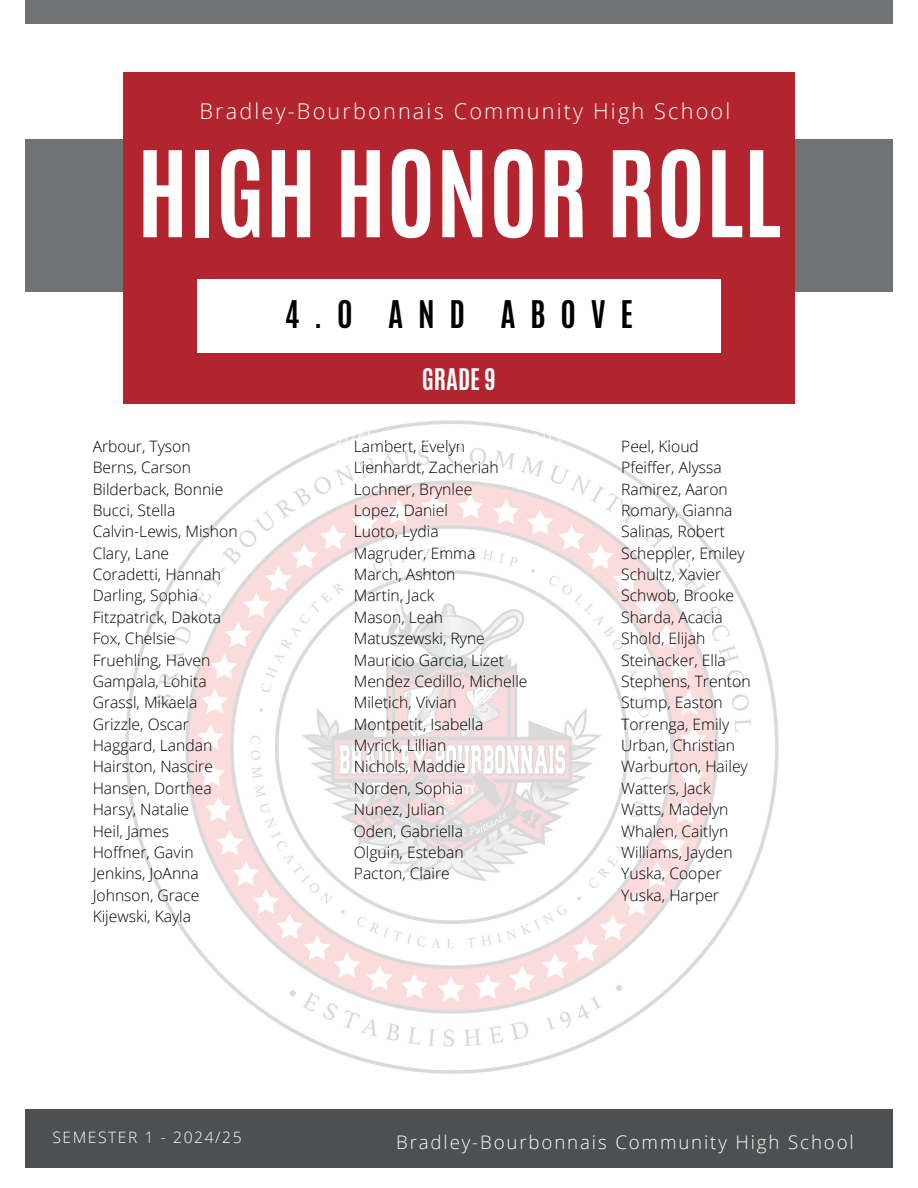
<style>
.page{position:relative;width:918px;height:1188px;background:#fff}
.page>*{position:absolute;margin:0;border:0;box-sizing:border-box;transform-origin:0 0}
.t1{font:101.4px "font 000000002 d 6 e 1 b 28";color:#fff}
.t2{font:31.8px "font 000000002 d 6 e 1 b 28";letter-spacing:.465em;color:#000}
.t3{font:24.9px "font 000000002 d 6 e 1 b 28";color:#fff}
.t4{font:21.75px "font 000000002 d 6 e 1 b 28";letter-spacing:.1em;color:#fff}
.t5{font:18.75px "font 000000002 d 6 e 1 b 28";letter-spacing:.1em;color:#fff}
.t6{font:15.75px/21.3px "font 000000002 d 6 e 1 b 28";color:#000}
.t7{font:15.75px "font 000000002 d 6 e 1 b 28";letter-spacing:.1em;color:#fff}
</style>
<div class="page">
<div style="left:25px;top:139px;width:867px;height:153px;background:#707273"></div>
<div style="left:123px;top:72px;width:672px;height:332px;background:#b2252e"></div>
<div style="left:25px;top:1110px;width:868px;height:58px;background:#4d4f51"></div>
<div style="left:197px;top:280px;width:524px;height:73px;background:#fff"></div>
<div style="left:25px;top:0;width:868px;height:24px;background:#707273"></div>
<img style="left:125px;top:420px;width:654px;height:654px">
<h3 class="t4" style="left:200px;top:95px;width:532px">Bradley-Bourbonnais Community High School</h3>
<h1 class="t1" style="left:137px;top:121px;width:646px">HIGH HONOR ROLL</h1>
<h2 class="t2" style="left:285px;top:292px;width:350px">4.0 AND ABOVE</h2>
<h3 class="t3" style="left:422px;top:362px;width:76px">GRADE 9</h3>
<p class="t6" style="left:93px;top:435px;width:146px">Arbour, Tyson<br>Berns, Carson<br>Bilderback, Bonnie<br>Bucci, Stella<br>Calvin-Lewis, Mishon<br>Clary, Lane<br>Coradetti, Hannah<br>Darling, Sophia<br>Fitzpatrick, Dakota<br>Fox, Chelsie<br>Fruehling, Haven<br>Gampala, Lohita<br>Grassl, Mikaela<br>Grizzle, Oscar<br>Haggard, Landan<br>Hairston, Nascire<br>Hansen, Dorthea<br>Harsy, Natalie<br>Heil, James<br>Hoffner, Gavin<br>Jenkins, JoAnna<br>Johnson, Grace<br>Kijewski, Kayla</p>
<p class="t6" style="left:354px;top:435px;width:175px">Lambert, Evelyn<br>Lienhardt, Zacheriah<br>Lochner, Brynlee<br>Lopez, Daniel<br>Luoto, Lydia<br>Magruder, Emma<br>March, Ashton<br>Martin, Jack<br>Mason, Leah<br>Matuszewski, Ryne<br>Mauricio Garcia, Lizet<br>Mendez Cedillo, Michelle<br>Miletich, Vivian<br>Montpetit, Isabella<br>Myrick, Lillian<br>Nichols, Maddie<br>Norden, Sophia<br>Nunez, Julian<br>Oden, Gabriella<br>Olguin, Esteban<br>Pacton, Claire</p>
<p class="t6" style="left:621px;top:435px;width:131px">Peel, Kloud<br>Pfeiffer, Alyssa<br>Ramirez, Aaron<br>Romary, Gianna<br>Salinas, Robert<br>Scheppler, Emiley<br>Schultz, Xavier<br>Schwob, Brooke<br>Sharda, Acacia<br>Shold, Elijah<br>Steinacker, Ella<br>Stephens, Trenton<br>Stump, Easton<br>Torrenga, Emily<br>Urban, Christian<br>Warburton, Hailey<br>Watters, Jack<br>Watts, Madelyn<br>Whalen, Caitlyn<br>Williams, Jayden<br>Yuska, Cooper<br>Yuska, Harper</p>
<p class="t7" style="left:52px;top:1127px;width:191px">SEMESTER 1 - 2024/25</p>
<p class="t5" style="left:396px;top:1129px;width:459px">Bradley-Bourbonnais Community High School</p>
</div>
